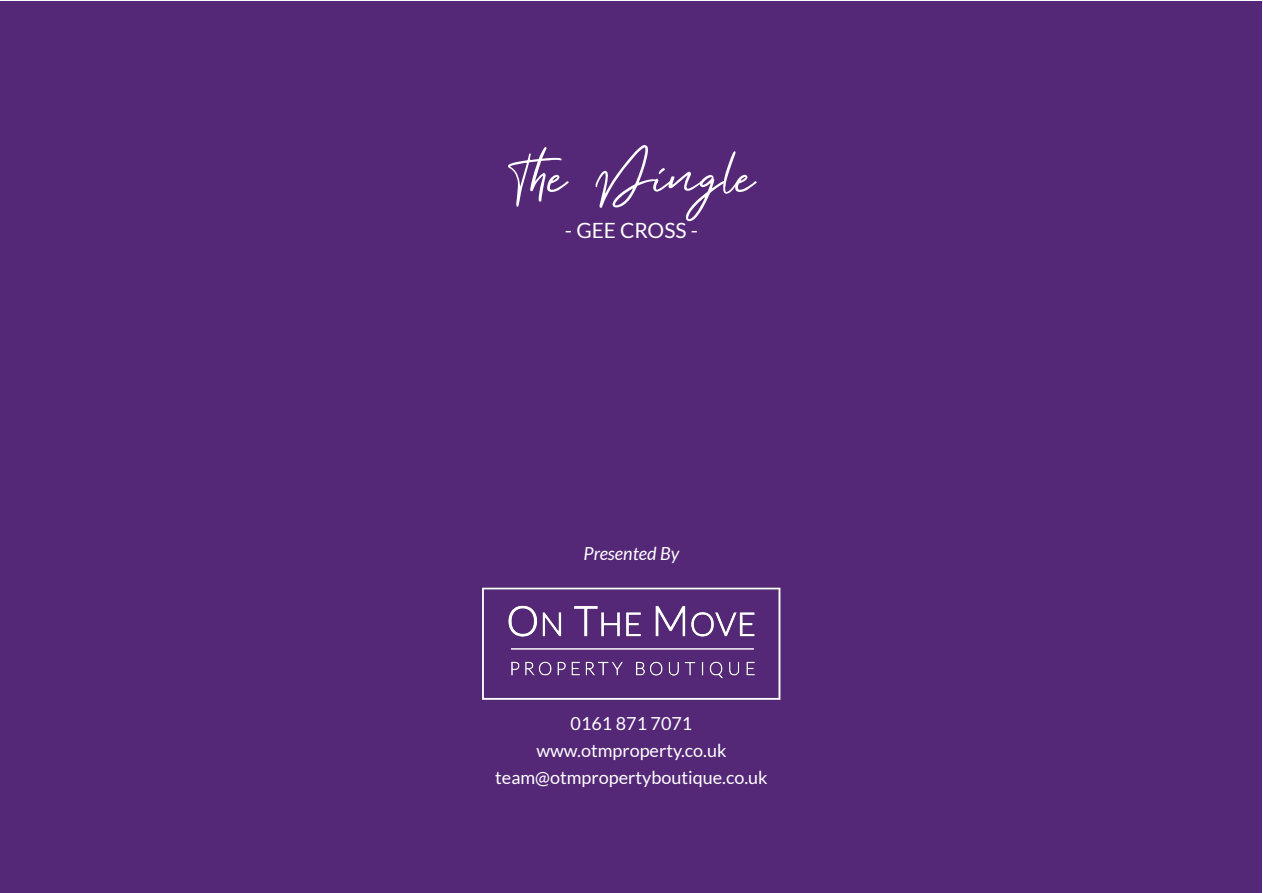
<style>
.page{position:relative;width:1263px;height:893px;background:#fff}
.page>*{position:absolute;margin:0;border:0;box-sizing:border-box;transform-origin:0 0}
.t1{font:90px "Aurelie Smith DEMO";color:#fff}
.t2{font:21px "Lato";color:#fff}
.t3{font:18px/27px "Lato";color:#fff;text-align:center}
.t4{font:italic 18px "Lato";color:#fff}
</style>
<div class="page">
<div style="left:1px;top:1px;width:1261px;height:891px;background:#542777"></div>
<img style="left:482px;top:587px;width:299px;height:113px">
<h1 class="t1" style="left:508px;top:138px;width:248px">The Dingle</h1>
<p class="t2" style="left:565px;top:219px;width:134px">- GEE CROSS -</p>
<p class="t4" style="left:583px;top:544px;width:97px">Presented By</p>
<p class="t3" style="left:495px;top:710px;width:274px">0161 871 7071 www.otmproperty.co.uk team@otmpropertyboutique.co.uk</p>
</div>
